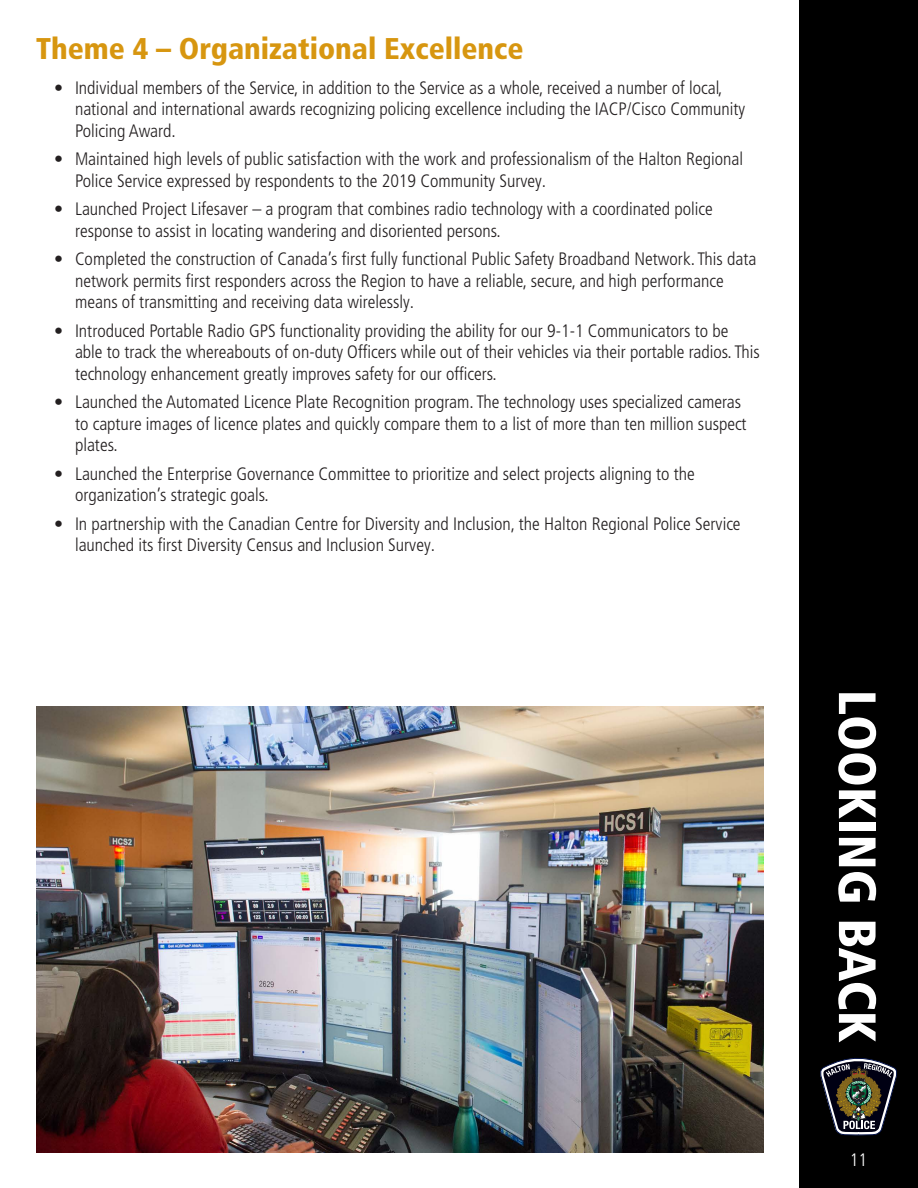
<style>
.page{position:relative;width:918px;height:1188px;background:#fff}
.page>*{position:absolute;margin:0;border:0;box-sizing:border-box;transform-origin:0 0}
.t1{font:900 condensed 52.5px "Frutiger LT Pro";color:#fff}
.t2{font:900 condensed 30px "Frutiger LT Pro";color:#d79610}
.t3{font:300 condensed 18px/21.6px "Frutiger LT Pro";color:#231f20}
.t4{font:300 condensed 18px "Frutiger LT Pro";color:#fff}
</style>
<div class="page">
<div style="left:799px;top:0;width:119px;height:1188px;background:#000"></div>
<svg style="left:820px;top:1058px;width:77px;height:78px"></svg>
<img style="left:36px;top:707px;width:727px;height:445px">
<h2 class="t2" style="left:36px;top:30px;width:489px">Theme 4 – Organizational Excellence</h2>
<p class="t3" style="left:75px;top:77px;width:672px;text-indent:-21px">• Individual members of the Service, in addition to the Service as a whole, received a number of local, national and international awards recognizing policing excellence including the IACP/Cisco Community<br>Policing Award.</p>
<p class="t3" style="left:75px;top:148px;width:670px;text-indent:-21px">• Maintained high levels of public satisfaction with the work and professionalism of the Halton Regional<br>Police Service expressed by respondents to the 2019 Community Survey.</p>
<p class="t3" style="left:75px;top:198px;width:639px;text-indent:-21px">• Launched Project Lifesaver – a program that combines radio technology with a coordinated police response to assist in locating wandering and disoriented persons.</p>
<p class="t3" style="left:75px;top:248px;width:683px;text-indent:-21px">• Completed the construction of Canada’s first fully functional Public Safety Broadband Network. This data network permits first responders across the Region to have a reliable, secure, and high performance means of transmitting and receiving data wirelessly.</p>
<p class="t3" style="left:75px;top:320px;width:686px;text-indent:-21px">• Introduced Portable Radio GPS functionality providing the ability for our 9-1-1 Communicators to be able to track the whereabouts of on-duty Officers while out of their vehicles via their portable radios. This technology enhancement greatly improves safety for our officers.</p>
<p class="t3" style="left:75px;top:391px;width:673px;text-indent:-21px">• Launched the Automated Licence Plate Recognition program. The technology uses specialized cameras to capture images of licence plates and quickly compare them to a list of more than ten million suspect plates.</p>
<p class="t3" style="left:75px;top:463px;width:621px;text-indent:-21px">• Launched the Enterprise Governance Committee to prioritize and select projects aligning to the organization’s strategic goals.</p>
<p class="t3" style="left:75px;top:513px;width:667px;text-indent:-21px">• In partnership with the Canadian Centre for Diversity and Inclusion, the Halton Regional Police Service launched its first Diversity Census and Inclusion Survey.</p>
<h1 class="t1" style="left:889px;top:690px;width:354px;rotate:90deg">LOOKING BACK</h1>
<p class="t4" style="left:850px;top:1149px;width:19px">11</p>
</div>
